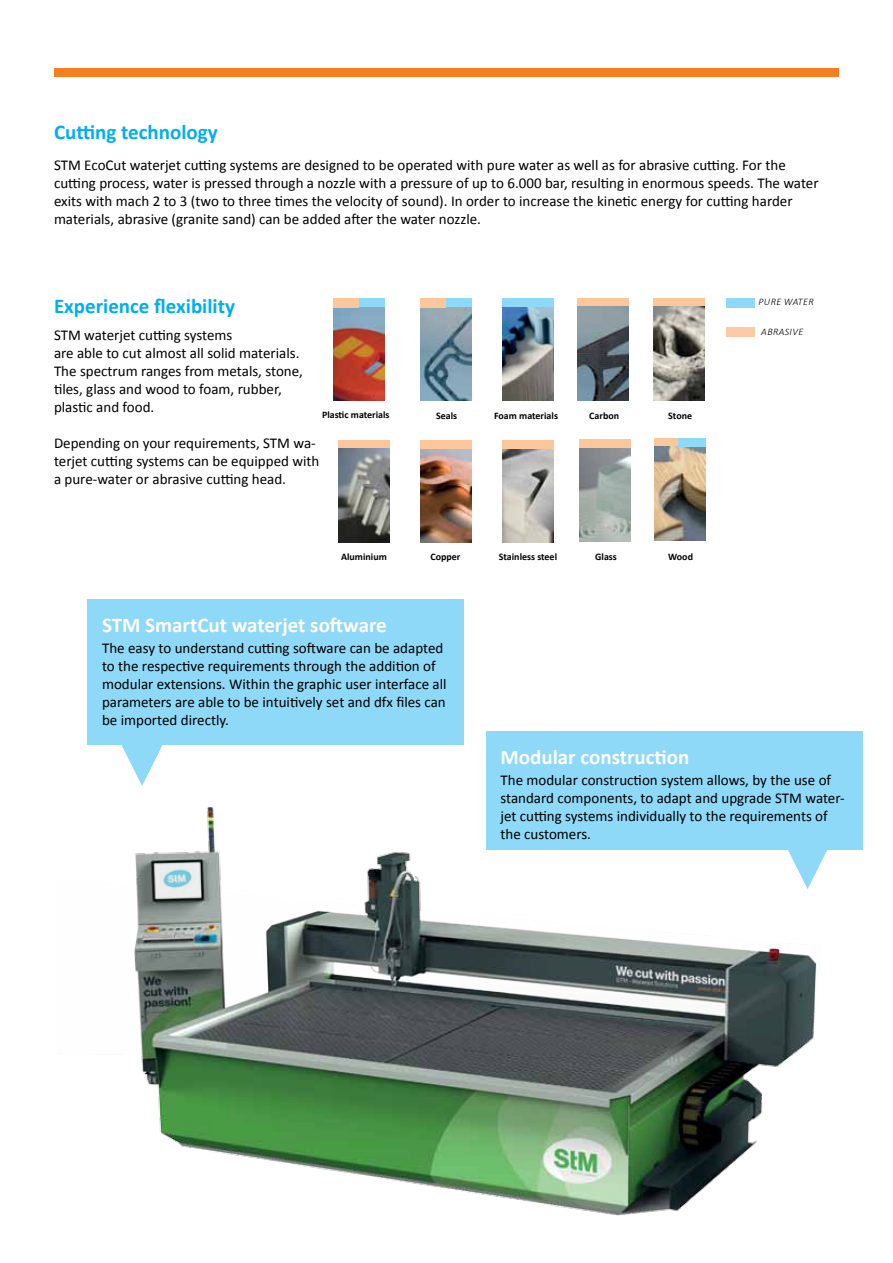
<style>
.page{position:relative;width:893px;height:1263px;background:#fff}
.page>*{position:absolute;margin:0;border:0;box-sizing:border-box;transform-origin:0 0}
.t1{font:700 21px "Calibri";color:#fff}
.t2{font:700 21px "Calibri";color:#00aeef}
.t3{font:15px/18px "Calibri";color:#000}
.t4{font:700 10.05px "Calibri";color:#000}
.t5{font:italic 300 10.05px "Calibri";letter-spacing:.04em;color:#000}
</style>
<div class="page">
<img style="left:134px;top:744px;width:729px;height:472px">
<div style="left:54px;top:68px;width:785px;height:9px;background:#f57e20"></div>
<div style="left:486px;top:731px;width:376px;height:119px;background:#8ed8f8"></div>
<svg style="left:782px;top:850px;width:51px;height:39px"></svg>
<div style="left:87px;top:600px;width:377px;height:145px;background:#8ed8f8"></div>
<svg style="left:121px;top:745px;width:47px;height:41px"></svg>
<div style="left:333px;top:299px;width:51px;height:102px;background:#8ed8f8"></div>
<img style="left:333px;top:308px;width:51px;height:93px">
<div style="left:339px;top:440px;width:51px;height:102px;background:#fcc79b"></div>
<img style="left:339px;top:449px;width:51px;height:93px">
<div style="left:502px;top:299px;width:51px;height:102px;background:#8ed8f8"></div>
<img style="left:502px;top:308px;width:51px;height:93px">
<div style="left:502px;top:441px;width:51px;height:102px;background:#fcc79b"></div>
<img style="left:502px;top:450px;width:51px;height:93px">
<div style="left:420px;top:299px;width:51px;height:102px;background:#8ed8f8"></div>
<img style="left:420px;top:308px;width:51px;height:93px">
<div style="left:421px;top:441px;width:51px;height:102px;background:#fcc79b"></div>
<img style="left:421px;top:450px;width:51px;height:93px">
<div style="left:654px;top:298px;width:51px;height:103px;background:#fcc79b"></div>
<img style="left:654px;top:307px;width:51px;height:94px">
<div style="left:654px;top:438px;width:51px;height:103px;background:#fcc79b"></div>
<img style="left:654px;top:447px;width:51px;height:94px">
<div style="left:578px;top:298px;width:51px;height:103px;background:#fcc79b"></div>
<img style="left:578px;top:307px;width:51px;height:94px">
<div style="left:579px;top:440px;width:51px;height:102px;background:#fcc79b"></div>
<img style="left:579px;top:449px;width:51px;height:93px">
<div style="left:726px;top:298px;width:28px;height:9px;background:#8ed8f8"></div>
<div style="left:678px;top:438px;width:27px;height:9px;background:#8ed8f8"></div>
<div style="left:726px;top:327px;width:28px;height:10px;background:#fbcba6"></div>
<svg style="left:154px;top:863px;width:47px;height:36px;background:#cddde0"></svg>
<div style="left:420px;top:299px;width:26px;height:9px;background:#fcc79b"></div>
<div style="left:333px;top:299px;width:26px;height:9px;background:#fcc79b"></div>
<h1 class="t2" style="left:54px;top:119px;width:165px">Cutting technology</h1>
<p class="t3" style="left:54px;top:156px;width:766px">STM EcoCut waterjet cutting systems are designed to be operated with pure water as well as for abrasive cutting. For the cutting process, water is pressed through a nozzle with a pressure of up to 6.000 bar, resulting in enormous speeds. The water exits with mach 2 to 3 (two to three times the velocity of sound). In order to increase the kinetic energy for cutting harder materials, abrasive (granite sand) can be added after the water nozzle.</p>
<h1 class="t2" style="left:54px;top:293px;width:182px">Experience flexibility</h1>
<p class="t3" style="left:54px;top:326px;width:250px">STM waterjet cutting systems<br>are able to cut almost all solid materials.<br>The spectrum ranges from metals, stone, tiles, glass and wood to foam, rubber, plastic and food.</p>
<p class="t3" style="left:54px;top:434px;width:267px">Depending on your requirements, STM wa&shy;terjet cutting systems can be equipped with a pure-water or abrasive cutting head.</p>
<p class="t4" style="left:322px;top:409px;width:69px">Plastic materials</p>
<p class="t4" style="left:668px;top:409px;width:25px">Stone</p>
<p class="t4" style="left:436px;top:409px;width:23px">Seals</p>
<p class="t4" style="left:494px;top:410px;width:65px">Foam materials</p>
<p class="t4" style="left:589px;top:409px;width:31px">Carbon</p>
<p class="t4" style="left:341px;top:550px;width:47px">Aluminium</p>
<p class="t4" style="left:430px;top:550px;width:31px">Copper</p>
<p class="t4" style="left:499px;top:550px;width:60px">Stainless steel</p>
<h1 class="t1" style="left:102px;top:612px;width:286px">STM SmartCut waterjet software</h1>
<p class="t3" style="left:102px;top:639px;width:346px">The easy to understand cutting software can be adapted to the respective requirements through the addition of modular extensions. Within the graphic user interface all parameters are able to be intuitively set and dfx files can be imported directly.</p>
<p class="t4" style="left:595px;top:550px;width:23px">Glass</p>
<p class="t4" style="left:668px;top:550px;width:26px">Wood</p>
<h1 class="t1" style="left:500px;top:744px;width:190px">Modular construction</h1>
<p class="t5" style="left:758px;top:296px;width:57px">PURE WATER</p>
<p class="t5" style="left:761px;top:326px;width:43px">ABRASIVE</p>
<p class="t3" style="left:500px;top:771px;width:346px">The modular construction system allows, by the use of standard components, to adapt and upgrade STM water&shy;jet cutting systems individually to the requirements of the customers.</p>
</div>
